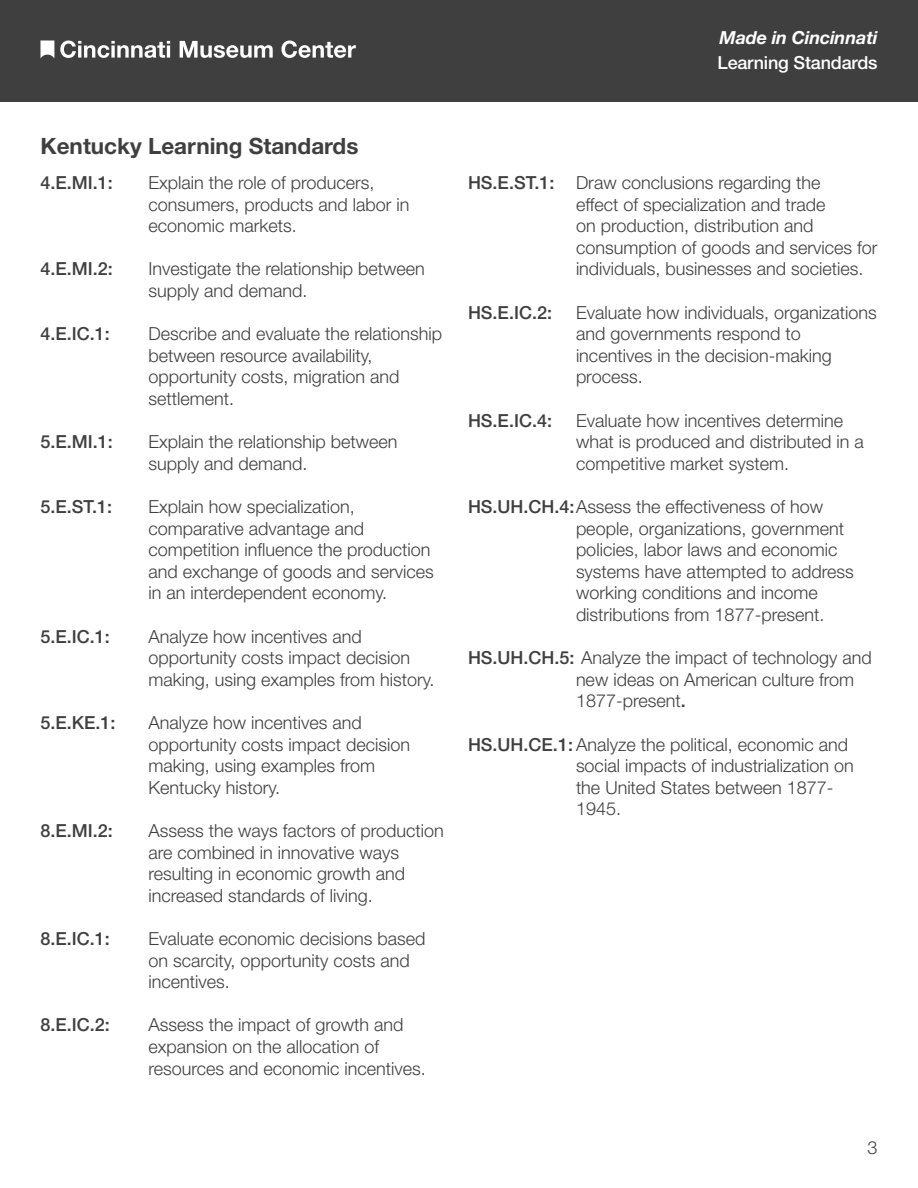
<style>
.page{position:relative;width:918px;height:1188px;background:#fff}
.page>*{position:absolute;margin:0;border:0;box-sizing:border-box;transform-origin:0 0}
.t1{font:700 22.5px "Helvetica Neue LT Std";color:#3f3f3f}
.t2{font:300 18px/21.6px "Helvetica Neue LT Std";color:#3f3f3f}
.t3{font:500 18px "Helvetica Neue LT Std";color:#3f3f3f}
.t4{font:500 18px "Helvetica Neue LT Std";letter-spacing:-.01em;color:#fff}
.t5{font:italic 700 18px "Helvetica Neue LT Std";letter-spacing:-.01em;color:#fff}
.s1{font-weight:500}
</style>
<div class="page">
<div style="left:0;top:0;width:918px;height:102px;background:#3f3f3f"></div>
<svg style="left:41px;top:40px;width:13px;height:18px"></svg>
<svg style="left:60px;top:40px;width:110px;height:18px"></svg>
<svg style="left:180px;top:41px;width:93px;height:17px"></svg>
<svg style="left:281px;top:40px;width:75px;height:18px"></svg>
<p class="t1" style="left:40px;top:132px;width:319px">Kentucky Learning Standards</p>
<p class="t3" style="left:40px;top:172px;width:74px">4.E.MI.1:</p>
<p class="t2" style="left:148px;top:171px;width:263px">Explain the role of producers, consumers, products and labor in economic markets.</p>
<p class="t3" style="left:40px;top:258px;width:74px">4.E.MI.2:</p>
<p class="t2" style="left:148px;top:258px;width:278px">Investigate the relationship between supply and demand.</p>
<p class="t3" style="left:40px;top:323px;width:71px">4.E.IC.1:</p>
<p class="t2" style="left:148px;top:323px;width:295px">Describe and evaluate the relationship between resource availability, opportunity costs, migration and settlement.</p>
<p class="t3" style="left:40px;top:431px;width:74px">5.E.MI.1:</p>
<p class="t2" style="left:148px;top:431px;width:251px">Explain the relationship between supply and demand.</p>
<p class="t3" style="left:40px;top:496px;width:73px">5.E.ST.1:</p>
<p class="t2" style="left:148px;top:495px;width:287px">Explain how specialization, comparative advantage and competition influence the production and exchange of goods and services in an interdependent economy.</p>
<p class="t3" style="left:40px;top:625px;width:71px">5.E.IC.1:</p>
<p class="t2" style="left:148px;top:625px;width:288px">Analyze how incentives and opportunity costs impact decision making, using examples from history.</p>
<p class="t3" style="left:40px;top:712px;width:77px">5.E.KE.1:</p>
<p class="t2" style="left:148px;top:711px;width:263px">Analyze how incentives and opportunity costs impact decision making, using examples from<br>Kentucky history.</p>
<p class="t3" style="left:40px;top:820px;width:74px">8.E.MI.2:</p>
<p class="t2" style="left:148px;top:819px;width:297px">Assess the ways factors of production are combined in innovative ways resulting in economic growth and increased standards of living.</p>
<p class="t3" style="left:40px;top:928px;width:71px">8.E.IC.1:</p>
<p class="t2" style="left:148px;top:927px;width:279px">Evaluate economic decisions based on scarcity, opportunity costs and incentives.</p>
<p class="t3" style="left:40px;top:1014px;width:71px">8.E.IC.2:</p>
<p class="t2" style="left:148px;top:1014px;width:279px">Assess the impact of growth and expansion on the allocation of resources and economic incentives.</p>
<p class="t5" style="left:720px;top:27px;width:159px">Made in Cincinnati</p>
<p class="t4" style="left:718px;top:52px;width:161px">Learning Standards</p>
<p class="t2" style="left:576px;top:171px;width:303px;text-indent:-108px"><span class="s1">HS.E.ST.1:</span> Draw conclusions regarding the<br>effect of specialization and trade<br>on production, distribution and consumption of goods and services for individuals, businesses and societies.</p>
<p class="t3" style="left:468px;top:301px;width:86px">HS.E.IC.2:</p>
<p class="t2" style="left:576px;top:301px;width:302px">Evaluate how individuals, organizations and governments respond to incentives in the decision-making process.</p>
<p class="t3" style="left:468px;top:409px;width:86px">HS.E.IC.4:</p>
<p class="t2" style="left:576px;top:409px;width:289px">Evaluate how incentives determine what is produced and distributed in a competitive market system.</p>
<p class="t2" style="left:576px;top:495px;width:279px;text-indent:-108px"><span class="s1">HS.UH.CH.4:</span>Assess the effectiveness of how people, organizations, government policies, labor laws and economic systems have attempted to address working conditions and income distributions from 1877-present.</p>
<p class="t2" style="left:576px;top:647px;width:297px;text-indent:-108px"><span class="s1">HS.UH.CH.5:</span> Analyze the impact of technology and new ideas on American culture from<br>1877-present<span class="s1">.</span></p>
<p class="t2" style="left:576px;top:733px;width:279px;text-indent:-108px"><span class="s1">HS.UH.CE.1:</span> Analyze the political, economic and social impacts of industrialization on the United States between 1877-<br>1945.</p>
<p class="t2" style="left:867px;top:1136px;width:12px">3</p>
</div>
